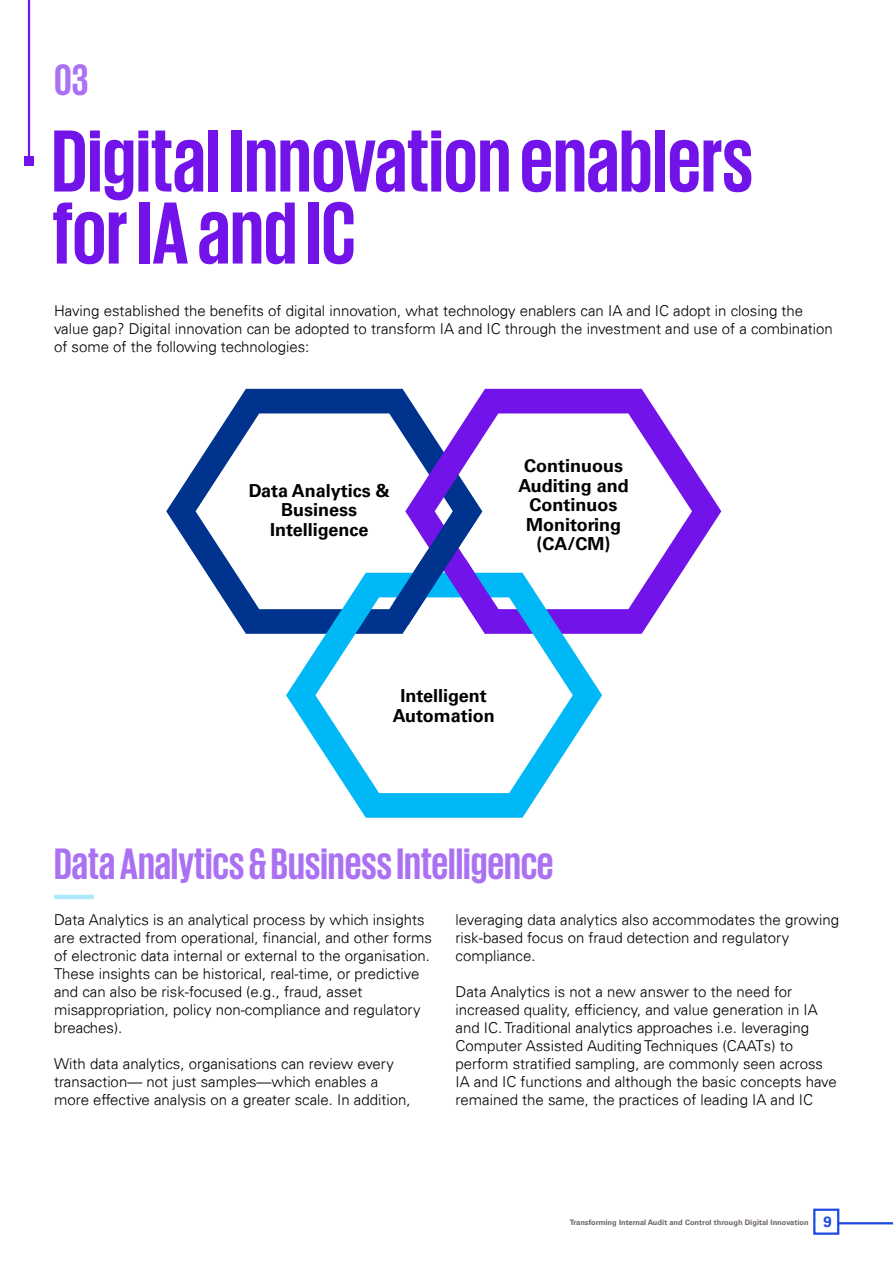
<style>
.page{position:relative;width:893px;height:1263px;background:#fff}
.page>*{position:absolute;margin:0;border:0;box-sizing:border-box;transform-origin:0 0}
.t1{font:700 90px/72px "KPMG";color:#7213ea}
.t2{font:700 45px "KPMG";color:#aa71f3}
.t3{font:700 18px/19.5px "Univers 65";color:#000;text-align:center}
.t4{font:300 15px/18px "Univers 45";color:#000}
.t5{font:700 7.5px "Univers 65";letter-spacing:.005em;color:#6c6361}
.s1{font-size:15px;color:#1e49e2}
</style>
<div class="page">
<hr style="left:838px;top:1222px;width:55px;height:2px;background:#1e49e2">
<div style="left:813px;top:1208px;width:26px;height:27px;border:2px solid #1e49e2"></div>
<hr style="left:28px;top:0;width:2px;height:163px;background:#7213ea">
<div style="left:24px;top:156px;width:10px;height:10px;background:#7213ea"></div>
<hr style="left:54px;top:895px;width:40px;height:4px;background:#aceaff">
<svg style="left:166px;top:389px;width:239px;height:245px"></svg>
<svg style="left:405px;top:389px;width:316px;height:245px"></svg>
<svg style="left:286px;top:573px;width:316px;height:245px"></svg>
<svg style="left:393px;top:509px;width:107px;height:125px"></svg>
<h2 class="t2" style="left:54px;top:57px;width:36px">03</h2>
<h1 class="t1" style="left:52px;top:122px;width:703px">Digital Innovation enablers for IA and IC</h1>
<p class="t4" style="left:54px;top:302px;width:780px">Having established the benefits of digital innovation, what technology enablers can IA and IC adopt in closing the value gap? Digital innovation can be adopted to transform IA and IC through the investment and use of a combination of some of the following technologies:</p>
<p class="t3" style="left:249px;top:481px;width:143px">Data Analytics &amp;<br>Business<br>Intelligence</p>
<p class="t3" style="left:519px;top:456px;width:112px">Continuous<br>Auditing and<br>Continuos<br>Monitoring (CA/CM)</p>
<p class="t3" style="left:393px;top:686px;width:103px">Intelligent<br>Automation</p>
<h2 class="t2" style="left:54px;top:842px;width:501px">Data Analytics &amp; Business Intelligence</h2>
<p class="t4" style="left:54px;top:911px;width:379px">Data Analytics is an analytical process by which insights are extracted from operational, financial, and other forms of electronic data internal or external to the organisation.<br>These insights can be historical, real-time, or predictive and can also be risk-focused (e.g., fraud, asset misappropriation, policy non-compliance and regulatory breaches).</p>
<p class="t4" style="left:54px;top:1055px;width:358px">With data analytics, organisations can review every transaction— not just samples—which enables a more effective analysis on a greater scale. In addition,</p>
<p class="t4" style="left:455px;top:911px;width:385px">leveraging data analytics also accommodates the growing risk-based focus on fraud detection and regulatory compliance.</p>
<p class="t4" style="left:455px;top:983px;width:383px">Data Analytics is not a new answer to the need for increased quality, efficiency, and value generation in IA and IC. Traditional analytics approaches i.e. leveraging Computer Assisted Auditing Techniques (CAATs) to perform stratified sampling, are commonly seen across IA and IC functions and although the basic concepts have remained the same, the practices of leading IA and IC</p>
<p class="t5" style="left:570px;top:1218px;width:264px">Transforming Internal Audit and Control through Digital Innovation <span class="s1">9</span></p>
</div>
